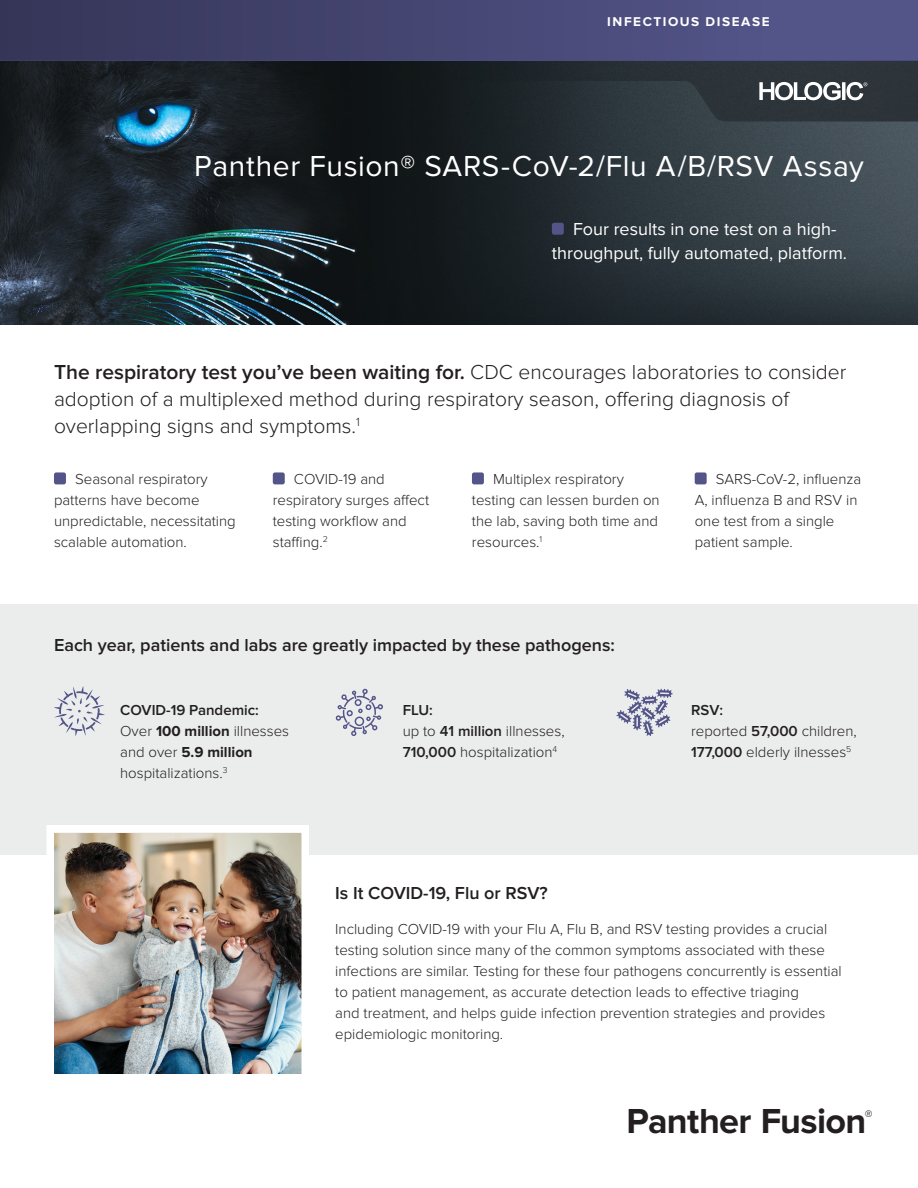
<style>
.page{position:relative;width:918px;height:1188px;background:#fff}
.page>*{position:absolute;margin:0;border:0;box-sizing:border-box;transform-origin:0 0}
.t1{font:700 36px "Proxima Nova";letter-spacing:-.015em;color:#231f20}
.t2{font:30px "Proxima Nova";letter-spacing:.02em;color:#fff}
.t3{font:300 21px/27px "Proxima Nova";color:#231f20}
.t4{font:600 18px "Proxima Nova";color:#231f20}
.t5{font:18px/24px "Proxima Nova";color:#fff;text-align:center}
.t6{font:300 15.75px "Proxima Nova";color:#231f20}
.t7{font:300 15px/21px "Proxima Nova";color:#231f20}
.t8{font:700 13.2px "Proxima Nova";letter-spacing:.115em;color:#fff}
.s1{font-weight:600}
.s2{font-weight:700}
</style>
<div class="page">
<div style="left:0;top:605px;width:918px;height:250px;background:#ebecec"></div>
<img style="left:0;top:122px;width:918px;height:203px">
<div style="left:552px;top:223px;width:12px;height:12px;background:#535488;border-radius:2px"></div>
<svg style="left:0;top:0;width:918px;height:61px;background:#464673"></svg>
<img style="left:47px;top:825px;width:262px;height:249px">
<div style="left:54px;top:472px;width:12px;height:12px;background:#535488;border-radius:2px"></div>
<div style="left:273px;top:472px;width:12px;height:12px;background:#535488;border-radius:2px"></div>
<div style="left:695px;top:472px;width:12px;height:12px;background:#535488;border-radius:2px"></div>
<div style="left:472px;top:472px;width:12px;height:12px;background:#535488;border-radius:2px"></div>
<svg style="left:0;top:61px;width:918px;height:61px;background:#1f272c"></svg>
<svg style="left:759px;top:82px;width:108px;height:18px"></svg>
<svg style="left:54px;top:686px;width:51px;height:50px"></svg>
<svg style="left:335px;top:689px;width:48px;height:47px"></svg>
<svg style="left:616px;top:689px;width:57px;height:47px"></svg>
<p class="t8" style="left:607px;top:14px;width:164px">INFECTIOUS DISEASE</p>
<p class="t2" style="left:194px;top:148px;width:671px">Panther Fusion® SARS-CoV-2/Flu A/B/RSV Assay</p>
<p class="t5" style="left:552px;top:217px;width:297px">Four results in one test on a high&shy;throughput, fully automated, platform.</p>
<p class="t3" style="left:54px;top:359px;width:794px"><span class="s1">The respiratory test you’ve been waiting for.</span> CDC encourages laboratories to consider adoption of a multiplexed method during respiratory season, offering diagnosis of overlapping signs and symptoms.<sup>1</sup></p>
<p class="t7" style="left:54px;top:469px;width:183px;text-indent:21px">Seasonal respiratory patterns have become unpredictable, necessitating scalable automation.</p>
<p class="t7" style="left:273px;top:469px;width:158px;text-indent:21px">COVID-19 and respiratory surges affect testing workflow and staffing.<sup>2</sup></p>
<p class="t7" style="left:695px;top:469px;width:168px;text-indent:21px">SARS-CoV-2, influenza<br>A, influenza B and RSV in one test from a single patient sample.</p>
<p class="t7" style="left:472px;top:469px;width:189px;text-indent:21px">Multiplex respiratory testing can lessen burden on the lab, saving both time and resources.<sup>1</sup></p>
<p class="t4" style="left:54px;top:635px;width:563px">Each year, patients and labs are greatly impacted by these pathogens:</p>
<p class="t7" style="left:120px;top:700px;width:170px"><span class="s1">COVID-19 Pandemic:<br></span>Over <span class="s2">100 million</span> illnesses and over <span class="s2">5.9 million </span>hospitalizations.<sup>3</sup></p>
<p class="t7" style="left:403px;top:700px;width:163px"><span class="s1">FLU:<br></span>up to <span class="s1">41 million</span> illnesses,<br><span class="s1">710,000</span> hospitalization<sup>4</sup></p>
<p class="t7" style="left:691px;top:700px;width:167px"><span class="s1">RSV:<br></span>reported <span class="s1">57,000</span> children,<br><span class="s1">177,000</span> elderly ilnesses<sup>5</sup></p>
<p class="t4" style="left:335px;top:883px;width:214px">Is It COVID-19, Flu or RSV?</p>
<p class="t7" style="left:335px;top:918px;width:508px">Including COVID-19 with your Flu A, Flu B, and RSV testing provides a crucial testing solution since many of the common symptoms associated with these infections are similar. Testing for these four pathogens concurrently is essential to patient management, as accurate detection leads to effective triaging<br>and treatment, and helps guide infection prevention strategies and provides epidemiologic monitoring.</p>
<p class="t1" style="left:626px;top:1100px;width:242px">Panther Fusion</p>
<p class="t6" style="left:865px;top:1106px;width:9px">®</p>
</div>
